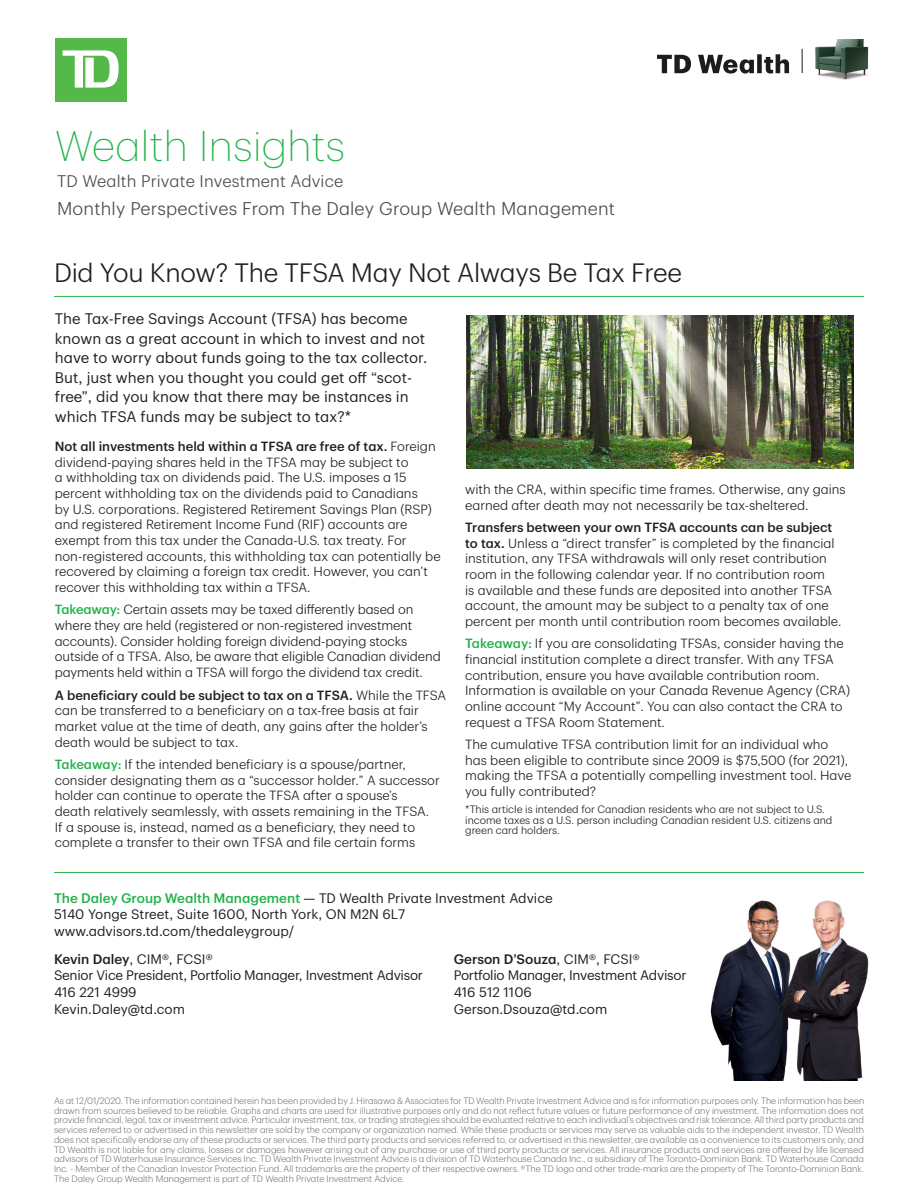
<style>
.page{position:relative;width:918px;height:1188px;background:#fff}
.page>*{position:absolute;margin:0;border:0;box-sizing:border-box;transform-origin:0 0}
.t1{font:200 42px "TD Graphik";letter-spacing:.01em;color:#23b24b}
.Article_Title{font:300 26.1px "TD Graphik";letter-spacing:-.01em;color:#231f20}
.t2{font:300 18px "TD Graphik";letter-spacing:.01em;color:#4b4c4d}
.t3{font:300 16.5px "TD Graphik";letter-spacing:.01em;color:#4b4c4d}
.Body_Copy{font:15px/19.5px "TD Graphik";color:#231f20}
.t4{font:13.5px "TD Graphik";color:#231f20}
.t5{font:13.5px "TD Graphik";letter-spacing:-.02em;color:#231f20}
.t6{font:500 13.5px "TD Graphik";color:#231f20}
.Body_Copy-2{font:300 13.05px/15.6px "TD Graphik";color:#231f20}
.Body_Copy-3{font:300 10.5px/10.5px "TD Graphik";color:#231f20}
.t7{font:300 9px/9.8px "TD Graphik";color:#636366;text-align:justify}
.s1{font-weight:500}
.s2{font-weight:500;color:#23b24b}
.s3{font-weight:400}
</style>
<div class="page">
<hr style="left:54px;top:296px;width:810px;height:1px;background:#23b24b">
<hr style="left:54px;top:872px;width:810px;height:1px;background:#23b24b">
<svg style="left:657px;top:54px;width:132px;height:20px"></svg>
<svg style="left:802px;top:49px;width:1px;height:24px"></svg>
<img style="left:815px;top:39px;width:54px;height:41px">
<div style="left:55px;top:38px;width:72px;height:63px;background:#54b948"></div>
<svg style="left:63px;top:50px;width:56px;height:38px"></svg>
<img style="left:467px;top:315px;width:386px;height:154px">
<img style="left:710px;top:900px;width:159px;height:180px">
<p class="t1" style="left:55px;top:116px;width:291px">Wealth Insights</p>
<p class="t3" style="left:57px;top:168px;width:288px">TD Wealth Private Investment Advice</p>
<p class="t2" style="left:57px;top:195px;width:560px">Monthly Perspectives From The Daley Group Wealth Management</p>
<p class="Article_Title" style="left:54px;top:254px;width:630px">Did You Know? The TFSA May Not Always Be Tax Free</p>
<p class="Body_Copy" style="left:55px;top:308px;width:374px">The Tax-Free Savings Account (TFSA) has become known as a great account in which to invest and not have to worry about funds going to the tax collector.<br>But, just when you thought you could get off “scot&shy;free”, did you know that there may be instances in which TFSA funds may be subject to tax?*</p>
<p class="Body_Copy-2" style="left:55px;top:438px;width:387px"><span class="s1">Not all investments held within a TFSA are free of tax.</span> Foreign dividend-paying shares held in the TFSA may be subject to<br>a withholding tax on dividends paid. The U.S. imposes a 15 percent withholding tax on the dividends paid to Canadians<br>by U.S. corporations. Registered Retirement Savings Plan (RSP) and registered Retirement Income Fund (RIF) accounts are exempt from this tax under the Canada-U.S. tax treaty. For non-registered accounts, this withholding tax can potentially be recovered by claiming a foreign tax credit. However, you can’t recover this withholding tax within a TFSA.</p>
<p class="Body_Copy-2" style="left:55px;top:601px;width:387px"><span class="s2">Takeaway:</span> Certain assets may be taxed differently based on where they are held (registered or non-registered investment accounts). Consider holding foreign dividend-paying stocks outside of a TFSA. Also, be aware that eligible Canadian dividend payments held within a TFSA will forgo the dividend tax credit.</p>
<p class="Body_Copy-2" style="left:55px;top:686px;width:393px"><span class="s1">A beneficiary could be subject to tax on a TFSA.</span> While the TFSA can be transferred to a beneficiary on a tax-free basis at fair market value at the time of death, any gains after the holder’s death would be subject to tax.</p>
<p class="Body_Copy-2" style="left:55px;top:755px;width:386px"><span class="s2">Takeaway:</span> If the intended beneficiary is a spouse/partner, consider designating them as a “successor holder.” A successor holder can continue to operate the TFSA after a spouse’s<br>death relatively seamlessly, with assets remaining in the TFSA.<br>If a spouse is, instead, named as a beneficiary, they need to complete a transfer to their own TFSA and file certain forms</p>
<p class="Body_Copy-2" style="left:465px;top:480px;width:382px">with the CRA, within specific time frames. Otherwise, any gains earned after death may not necessarily be tax-sheltered.</p>
<p class="Body_Copy-2" style="left:465px;top:518px;width:378px"><span class="s1">Transfers between your own TFSA accounts can be subject to tax.</span> Unless a “direct transfer” is completed by the financial institution, any TFSA withdrawals will only reset contribution room in the following calendar year. If no contribution room<br>is available and these funds are deposited into another TFSA account, the amount may be subject to a penalty tax of one percent per month until contribution room becomes available.</p>
<p class="Body_Copy-2" style="left:465px;top:635px;width:387px"><span class="s2">Takeaway:</span> If you are consolidating TFSAs, consider having the financial institution complete a direct transfer. With any TFSA contribution, ensure you have available contribution room.<br>Information is available on your Canada Revenue Agency (CRA) online account “My Account”. You can also contact the CRA to request a TFSA Room Statement.</p>
<p class="Body_Copy-2" style="left:465px;top:735px;width:388px">The cumulative TFSA contribution limit for an individual who has been eligible to contribute since 2009 is $75,500 (for 2021), making the TFSA a potentially compelling investment tool. Have you fully contributed?</p>
<p class="Body_Copy-3" style="left:465px;top:803px;width:369px">*This article is intended for Canadian residents who are not subject to U.S. income taxes as a U.S. person including Canadian resident U.S. citizens and green card holders.</p>
<p class="t4" style="left:54px;top:888px;width:500px"><span class="s2">The Daley Group Wealth Management</span> — TD Wealth Private Investment Advice</p>
<p class="t4" style="left:54px;top:904px;width:353px">5140 Yonge Street, Suite 1600, North York, ON M2N 6L7</p>
<p class="t4" style="left:54px;top:921px;width:242px">www.advisors.td.com/thedaleygroup/</p>
<p class="t4" style="left:54px;top:949px;width:160px"><span class="s1">Kevin Daley</span>, CIM®, FCSI®</p>
<p class="t5" style="left:54px;top:965px;width:370px">Senior Vice President, Portfolio Manager, Investment Advisor</p>
<p class="t4" style="left:54px;top:982px;width:84px">416 221 4999</p>
<p class="t4" style="left:54px;top:999px;width:133px">Kevin.Daley@td.com</p>
<p class="t6" style="left:454px;top:949px;width:187px">Gerson D’Souza<span class="s3">, CIM®, FCSI®</span></p>
<p class="t5" style="left:454px;top:965px;width:234px">Portfolio Manager, Investment Advisor</p>
<p class="t4" style="left:454px;top:982px;width:80px">416 512 1106</p>
<p class="t4" style="left:454px;top:999px;width:155px">Gerson.Dsouza@td.com</p>
<p class="t7" style="left:54px;top:1095px;width:812px">As at 12/01/2020. The information contained herein has been provided by J. Hirasawa &amp; Associates for TD Wealth Private Investment Advice and is for information purposes only. The information has been drawn from sources believed to be reliable. Graphs and charts are used for illustrative purposes only and do not reflect future values or future performance of any investment. The information does not provide financial, legal, tax or investment advice. Particular investment, tax, or trading strategies should be evaluated relative to each individual’s objectives and risk tolerance. All third party products and services referred to or advertised in this newsletter are sold by the company or organization named. While these products or services may serve as valuable aids to the independent investor, TD Wealth does not specifically endorse any of these products or services. The third party products and services referred to, or advertised in this newsletter, are available as a convenience to its customers only, and TD Wealth is not liable for any claims, losses or damages however arising out of any purchase or use of third party products or services. All insurance products and services are offered by life licensed advisors of TD Waterhouse Insurance Services Inc. TD Wealth Private Investment Advice is a division of TD Waterhouse Canada Inc., a subsidiary of The Toronto-Dominion Bank. TD Waterhouse Canada Inc. - Member of the Canadian Investor Protection Fund. All trademarks are the property of their respective owners. ®The TD logo and other trade-marks are the property of The Toronto-Dominion Bank.</p>
<p class="t7" style="left:54px;top:1173px;width:352px">The Daley Group Wealth Management is part of TD Wealth Private Investment Advice.</p>
</div>
